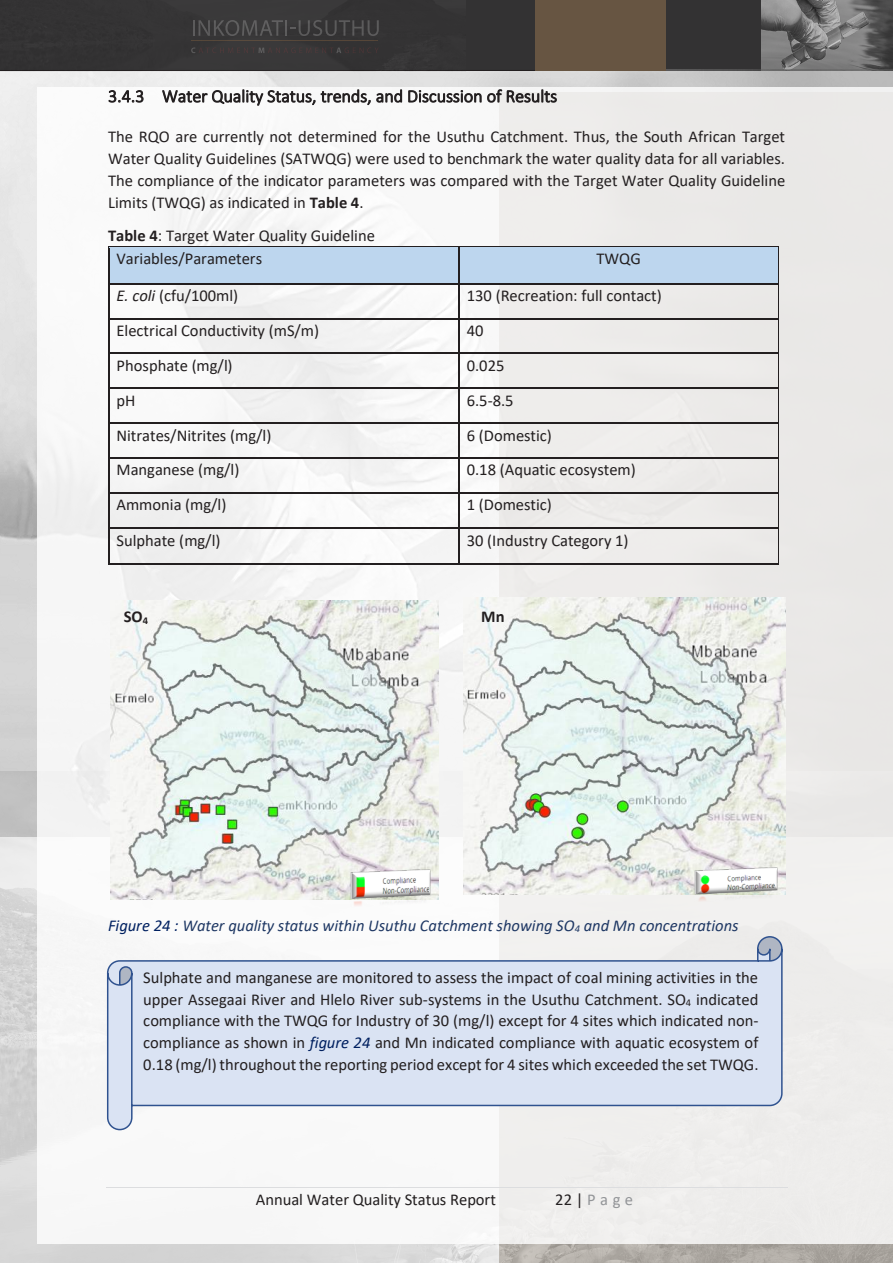
<style>
.page{position:relative;width:893px;height:1263px;background:#fff}
.page>*{position:absolute;margin:0;border:0;box-sizing:border-box;transform-origin:0 0}
.t1{font:300 18px "Calibri";color:#231f20}
.t2{font:16.5px/21.8px "Calibri";color:#231f20;text-align:justify}
.t3{font:italic 16.5px "Calibri";color:#1f3864}
.t4{font:16.5px "Calibri";letter-spacing:.265em;color:#939598}
.t5{font:700 16.5px "Calibri";color:#231f20}
.s1{font-weight:700}
.s2{font-style:italic}
.s3{color:#002060}
.s4{font-style:italic;color:#002060}
.s5{color:#231f20}
</style>
<div class="page">
<div style="left:661px;top:0;width:232px;height:70px;background:#333233"></div>
<img style="left:762px;top:0;width:130px;height:69px">
<img style="left:0;top:69px;width:893px;height:703px">
<div style="left:536px;top:0;width:130px;height:70px;background:#675542"></div>
<img style="left:0;top:772px;width:893px;height:491px">
<svg style="left:0;top:0;width:589px;height:71px;background:#3a3736"></svg>
<hr style="left:192px;top:40px;width:186px;height:1px;background:#e2984c">
<div style="left:37px;top:87px;width:856px;height:1157px;background:#f1f0ef"></div>
<hr style="left:106px;top:1187px;width:681px;height:1px;background:#dcdddf">
<div style="left:109px;top:247px;width:349px;height:36px;background:#bdd6ee"></div>
<div style="left:460px;top:247px;width:318px;height:36px;background:#bdd6ee"></div>
<hr style="left:109px;top:246px;width:349px;height:1px;background:#231f20">
<hr style="left:460px;top:246px;width:318px;height:1px;background:#231f20">
<hr style="left:108px;top:249px;width:1px;height:34px;background:#231f20">
<hr style="left:458px;top:249px;width:2px;height:34px;background:#231f20">
<hr style="left:778px;top:249px;width:1px;height:34px;background:#231f20">
<hr style="left:109px;top:283px;width:349px;height:2px;background:#231f20">
<hr style="left:460px;top:283px;width:318px;height:2px;background:#231f20">
<hr style="left:108px;top:286px;width:1px;height:32px;background:#231f20">
<hr style="left:458px;top:286px;width:2px;height:32px;background:#231f20">
<hr style="left:778px;top:286px;width:1px;height:32px;background:#231f20">
<hr style="left:109px;top:318px;width:349px;height:1px;background:#231f20">
<hr style="left:460px;top:318px;width:318px;height:1px;background:#231f20">
<hr style="left:108px;top:321px;width:1px;height:32px;background:#231f20">
<hr style="left:458px;top:321px;width:2px;height:32px;background:#231f20">
<hr style="left:778px;top:321px;width:1px;height:32px;background:#231f20">
<hr style="left:109px;top:353px;width:349px;height:1px;background:#231f20">
<hr style="left:460px;top:353px;width:318px;height:1px;background:#231f20">
<hr style="left:108px;top:355px;width:1px;height:32px;background:#231f20">
<hr style="left:458px;top:355px;width:2px;height:32px;background:#231f20">
<hr style="left:778px;top:355px;width:1px;height:32px;background:#231f20">
<hr style="left:109px;top:387px;width:349px;height:2px;background:#231f20">
<hr style="left:460px;top:387px;width:318px;height:2px;background:#231f20">
<hr style="left:108px;top:390px;width:1px;height:32px;background:#231f20">
<hr style="left:458px;top:390px;width:2px;height:32px;background:#231f20">
<hr style="left:778px;top:390px;width:1px;height:32px;background:#231f20">
<hr style="left:109px;top:422px;width:349px;height:2px;background:#231f20">
<hr style="left:460px;top:422px;width:318px;height:2px;background:#231f20">
<hr style="left:108px;top:425px;width:1px;height:32px;background:#231f20">
<hr style="left:458px;top:425px;width:2px;height:32px;background:#231f20">
<hr style="left:778px;top:425px;width:1px;height:32px;background:#231f20">
<hr style="left:109px;top:457px;width:349px;height:2px;background:#231f20">
<hr style="left:460px;top:457px;width:318px;height:2px;background:#231f20">
<hr style="left:108px;top:460px;width:1px;height:32px;background:#231f20">
<hr style="left:458px;top:460px;width:2px;height:32px;background:#231f20">
<hr style="left:778px;top:460px;width:1px;height:32px;background:#231f20">
<hr style="left:109px;top:492px;width:349px;height:1px;background:#231f20">
<hr style="left:460px;top:492px;width:318px;height:1px;background:#231f20">
<hr style="left:108px;top:495px;width:1px;height:32px;background:#231f20">
<hr style="left:458px;top:495px;width:2px;height:32px;background:#231f20">
<hr style="left:778px;top:495px;width:1px;height:32px;background:#231f20">
<hr style="left:109px;top:527px;width:349px;height:2px;background:#231f20">
<hr style="left:460px;top:527px;width:318px;height:2px;background:#231f20">
<hr style="left:108px;top:530px;width:1px;height:33px;background:#231f20">
<hr style="left:109px;top:563px;width:349px;height:1px;background:#231f20">
<hr style="left:458px;top:530px;width:2px;height:33px;background:#231f20">
<hr style="left:460px;top:563px;width:318px;height:1px;background:#231f20">
<hr style="left:778px;top:530px;width:1px;height:33px;background:#231f20">
<img style="left:464px;top:598px;width:321px;height:296px">
<img style="left:469px;top:606px;width:48px;height:21px">
<img style="left:691px;top:865px;width:90px;height:36px">
<img style="left:110px;top:600px;width:329px;height:299px">
<img style="left:111px;top:607px;width:50px;height:21px">
<img style="left:348px;top:868px;width:87px;height:61px">
<svg style="left:107px;top:935px;width:676px;height:196px"></svg>
<p class="t1" style="left:108px;top:85px;width:451px">3.4.3 Water Quality Status, trends, and Discussion of Results</p>
<p class="t2" style="left:108px;top:126px;width:679px">The RQO are currently not determined for the Usuthu Catchment. Thus, the South African Target Water Quality Guidelines (SATWQG) were used to benchmark the water quality data for all variables.<br>The compliance of the indicator parameters was compared with the Target Water Quality Guideline Limits (TWQG) as indicated in <span class="s1">Table 4</span>.</p>
<p class="t2" style="left:116px;top:224px;width:260px;line-height:22.6px;text-indent:-8px"><span class="s1">Table 4</span>: Target Water Quality Guideline<br>Variables/Parameters</p>
<p class="t2" style="left:596px;top:247px;width:46px">TWQG</p>
<p class="t2" style="left:116px;top:285px;width:123px"><span class="s2">E. coli</span> (cfu/100ml)</p>
<p class="t2" style="left:467px;top:285px;width:197px">130 (Recreation: full contact)</p>
<p class="t2" style="left:116px;top:320px;width:204px">Electrical Conductivity (mS/m)</p>
<p class="t2" style="left:467px;top:320px;width:18px">40</p>
<p class="t2" style="left:116px;top:354px;width:118px">Phosphate (mg/l)</p>
<p class="t2" style="left:467px;top:354px;width:39px">0.025</p>
<p class="t2" style="left:116px;top:389px;width:20px">pH</p>
<p class="t2" style="left:467px;top:389px;width:48px">6.5-8.5</p>
<p class="t2" style="left:116px;top:424px;width:156px">Nitrates/Nitrites (mg/l)</p>
<p class="t2" style="left:467px;top:424px;width:87px">6 (Domestic)</p>
<p class="t2" style="left:116px;top:459px;width:124px">Manganese (mg/l)</p>
<p class="t2" style="left:467px;top:459px;width:171px">0.18 (Aquatic ecosystem)</p>
<p class="t2" style="left:116px;top:493px;width:111px">Ammonia (mg/l)</p>
<p class="t2" style="left:467px;top:493px;width:87px">1 (Domestic)</p>
<p class="t2" style="left:116px;top:529px;width:105px">Sulphate (mg/l)</p>
<p class="t2" style="left:467px;top:529px;width:163px">30 (Industry Category 1)</p>
<p class="t5" style="left:124px;top:605px;width:26px">SO<sub>4</sub></p>
<p class="t5" style="left:481px;top:605px;width:25px">Mn</p>
<p class="t3" style="left:108px;top:913px;width:632px"><span class="s3">Figure 24 :</span> Water quality status within Usuthu Catchment showing SO<sub>4</sub> and Mn concentrations</p>
<p class="t2" style="left:143px;top:966px;width:617px">Sulphate and manganese are monitored to assess the impact of coal mining activities in the upper Assegaai River and Hlelo River sub-systems in the Usuthu Catchment. SO<sub>4</sub> indicated compliance with the TWQG for Industry of 30 (mg/l) except for 4 sites which indicated non&shy;compliance as shown in <span class="s4">figure 24</span> and Mn indicated compliance with aquatic ecosystem of 0.18 (mg/l) throughout the reporting period except for 4 sites which exceeded the set TWQG.</p>
<p class="t2" style="left:256px;top:1189px;width:242px">Annual Water Quality Status Report</p>
<p class="t4" style="left:555px;top:1188px;width:79px"><span class="s5">22|</span> Page</p>
</div>
